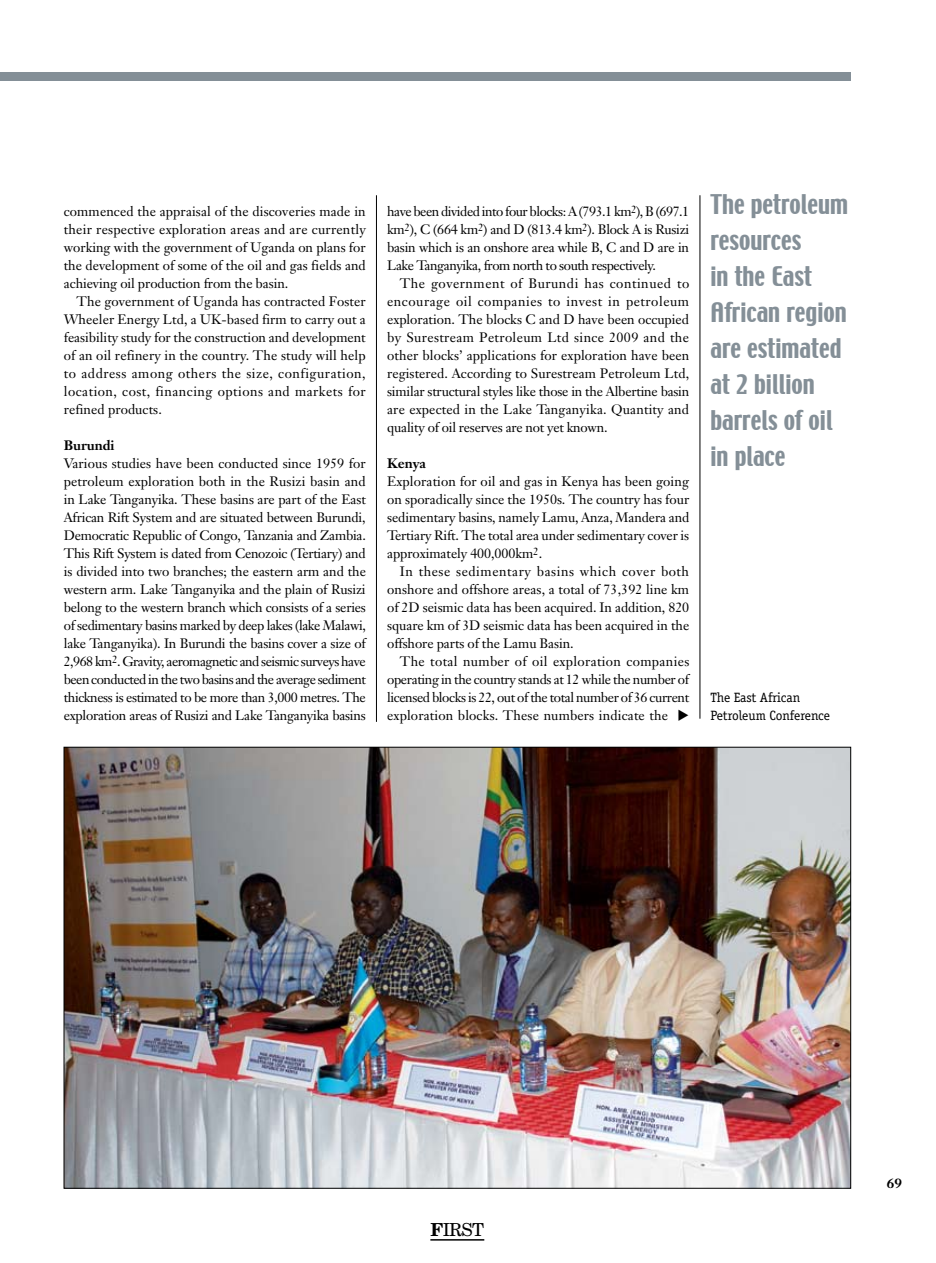
<style>
.page{position:relative;width:936px;height:1263px;background:#fff}
.page>*{position:absolute;margin:0;border:0;box-sizing:border-box;transform-origin:0 0}
.t1{font:24px/36px "Techno";color:#848f97}
.t2{font:18px "New Century Schlbk";color:#000}
.t3{font:13.5px/18px "Janson Text";letter-spacing:-.005em;color:#000;text-align:justify}
.t4{font:13.5px/18px "Officina Serif";letter-spacing:-.005em;color:#000}
.t5{font:700 13.5px "Janson Text";letter-spacing:-.005em;color:#000}
.s1{font-weight:700}
</style>
<div class="page">
<div style="left:0;top:72px;width:850px;height:9px;background:#848f97"></div>
<hr style="left:376px;top:195px;width:1px;height:527px;background:#000">
<hr style="left:699px;top:195px;width:1px;height:524px;background:#000">
<hr style="left:430px;top:1239px;width:54px;height:1px;background:#000">
<img style="left:66px;top:749px;width:782px;height:437px">
<p class="t3" style="left:64px;top:202px;width:303px">commenced the appraisal of the discoveries made in their respective exploration areas and are currently working with the government of Uganda on plans for the development of some of the oil and gas fields and achieving oil production from the basin.</p>
<p class="t3" style="left:64px;top:292px;width:303px;text-indent:13px">The government of Uganda has contracted Foster Wheeler Energy Ltd, a UK-based firm to carry out a feasibility study for the construction and development of an oil refinery in the country. The study will help to address among others the size, configuration, location, cost, financing options and markets for refined products.</p>
<p class="t5" style="left:64px;top:437px;width:52px">Burundi</p>
<p class="t3" style="left:64px;top:454px;width:303px">Various studies have been conducted since 1959 for petroleum exploration both in the Rusizi basin and in Lake Tanganyika. These basins are part of the East African Rift System and are situated between Burundi, Democratic Republic of Congo, Tanzania and Zambia.<br>This Rift System is dated from Cenozoic (Tertiary) and is divided into two branches; the eastern arm and the western arm. Lake Tanganyika and the plain of Rusizi belong to the western branch which consists of a series of sedimentary basins marked by deep lakes (lake Malawi, lake Tanganyika). In Burundi the basins cover a size of 2,968 km<sup>2</sup>. Gravity, aeromagnetic and seismic surveys have been conducted in the two basins and the average sediment thickness is estimated to be more than 3,000 metres. The exploration areas of Rusizi and Lake Tanganyika basins</p>
<p class="t3" style="left:387px;top:202px;width:303px">have been divided into four blocks: A (793.1 km<sup>2</sup>), B (697.1 km<sup>2</sup>), C (664 km<sup>2</sup>) and D (813.4 km<sup>2</sup>). Block A is Rusizi basin which is an onshore area while B, C and D are in Lake Tanganyika, from north to south respectively.</p>
<p class="t3" style="left:387px;top:274px;width:304px;text-indent:13px">The government of Burundi has continued to encourage oil companies to invest in petroleum exploration. The blocks C and D have been occupied by Surestream Petroleum Ltd since 2009 and the other blocks’ applications for exploration have been registered. According to Surestream Petroleum Ltd, similar structural styles like those in the Albertine basin are expected in the Lake Tanganyika. Quantity and quality of oil reserves are not yet known.</p>
<p class="t5" style="left:387px;top:455px;width:40px">Kenya</p>
<p class="t3" style="left:387px;top:472px;width:304px">Exploration for oil and gas in Kenya has been going on sporadically since the 1950s. The country has four sedimentary basins, namely Lamu, Anza, Mandera and Tertiary Rift. The total area under sedimentary cover is approximately 400,000km<sup>2</sup>.</p>
<p class="t3" style="left:387px;top:562px;width:303px;text-indent:13px">In these sedimentary basins which cover both onshore and offshore areas, a total of 73,392 line km of 2D seismic data has been acquired. In addition, 820 square km of 3D seismic data has been acquired in the offshore parts of the Lamu Basin.</p>
<p class="t3" style="left:387px;top:652px;width:304px;text-indent:13px">The total number of oil exploration companies operating in the country stands at 12 while the number of licensed blocks is 22, out of the total number of 36 current exploration blocks. These numbers indicate the ◆</p>
<h1 class="t1" style="left:710px;top:188px;width:139px">The petroleum resources<br>in the East<br>African region are estimated at 2 billion barrels of oil in place</h1>
<p class="t4" style="left:710px;top:688px;width:121px">The East African<br>Petroleum Conference</p>
<h2 class="t2" style="left:430px;top:1218px;width:55px"><span class="s1">F</span>IRST</h2>
<p class="t5" style="left:886px;top:1174px;width:17px">69</p>
</div>
